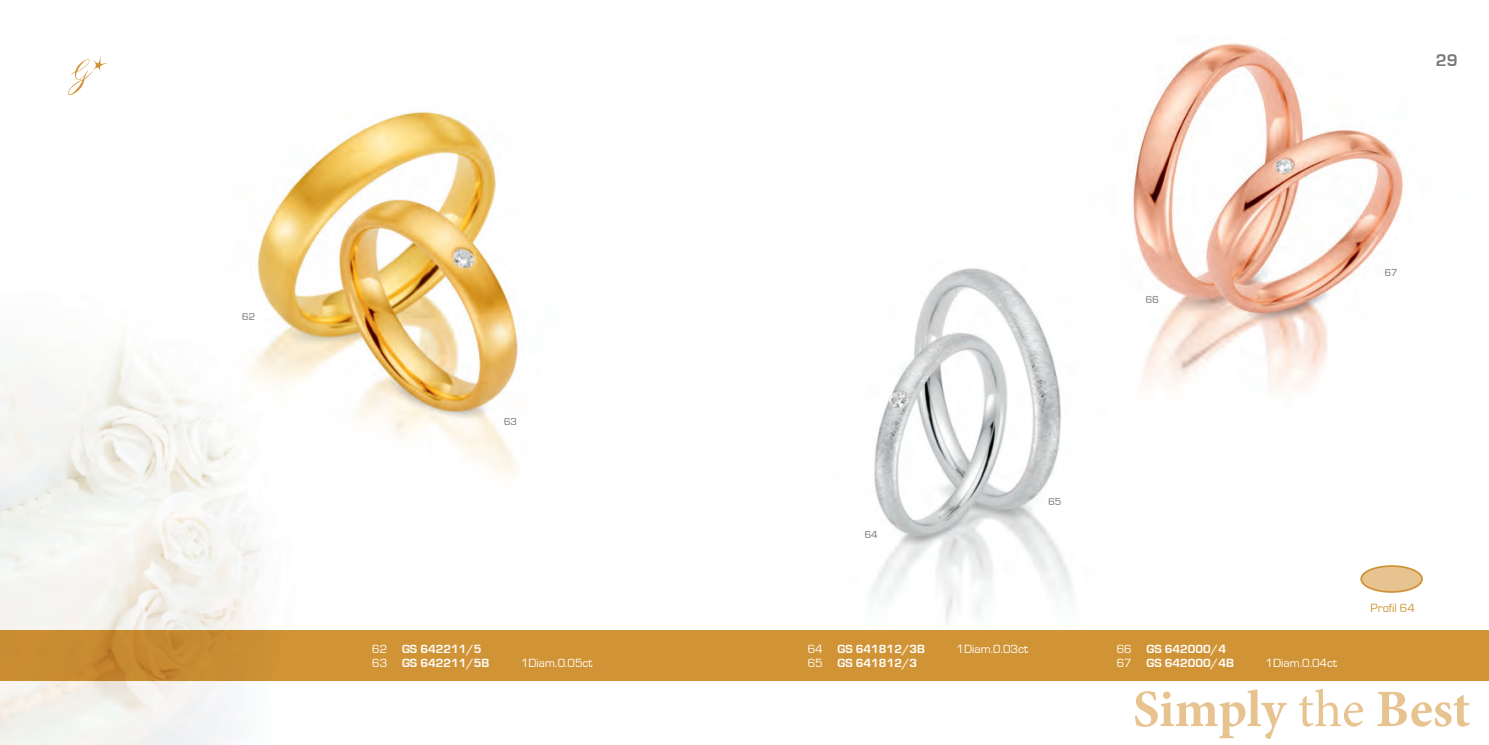
<style>
.page{position:relative;width:1489px;height:745px;background:#fff}
.page>*{position:absolute;margin:0;border:0;box-sizing:border-box;transform-origin:0 0}
.t1{font:700 52.5px "Minion Pro";color:#e7c390}
.t2{font:700 17.5px "Eurostile";color:#76787a}
.t3{font:700 12.25px/14.7px "Eurostile";color:#fff}
.t4{font:12.25px "Eurostile";color:#fff}
.t5{font:12.25px "Eurostile";color:#d09335}
.t6{font:10.5px "Eurostile";color:#6c6d70}
.s1{font-weight:400}
</style>
<div class="page">
<img style="left:0;top:338px;width:367px;height:406px">
<img style="left:872px;top:268px;width:200px;height:354px">
<img style="left:1052px;top:43px;width:353px;height:411px">
<svg style="left:68px;top:56px;width:40px;height:39px"></svg>
<img style="left:213px;top:112px;width:306px;height:410px">
<div style="left:0;top:630px;width:1488px;height:50px;background:#d09335"></div>
<div style="left:1360px;top:565px;width:61px;height:26px;background:#e7c390;border-radius:50%"></div>
<div style="left:1360px;top:565px;width:62px;height:27px;border:2px solid #d09335;border-radius:50%"></div>
<p class="t6" style="left:242px;top:310px;width:14px">62</p>
<p class="t6" style="left:504px;top:415px;width:14px">63</p>
<p class="t3" style="left:372px;top:641px;width:119px"><span class="s1">62</span> GS 642211/5<br><span class="s1">63</span> GS 642211/5B</p>
<p class="t4" style="left:521px;top:656px;width:73px">1Diam.0.05ct</p>
<h2 class="t2" style="left:1435px;top:50px;width:23px">29</h2>
<p class="t6" style="left:1145px;top:294px;width:14px">66</p>
<p class="t6" style="left:1384px;top:267px;width:14px">67</p>
<p class="t6" style="left:864px;top:528px;width:14px">64</p>
<p class="t6" style="left:1048px;top:495px;width:14px">65</p>
<p class="t3" style="left:807px;top:641px;width:119px"><span class="s1">64</span> GS 641812/3B</p>
<p class="t4" style="left:956px;top:641px;width:73px">1Diam.0.03ct</p>
<p class="t3" style="left:807px;top:655px;width:111px"><span class="s1">65</span> GS 641812/3</p>
<p class="t3" style="left:1116px;top:641px;width:119px"><span class="s1">66</span> GS 642000/4<br><span class="s1">67</span> GS 642000/4B</p>
<p class="t4" style="left:1265px;top:656px;width:73px">1Diam.0.04ct</p>
<p class="t5" style="left:1370px;top:600px;width:46px">Profil 64</p>
<h1 class="t1" style="left:1132px;top:671px;width:339px">Simply <span class="s1">the</span> Best</h1>
</div>
